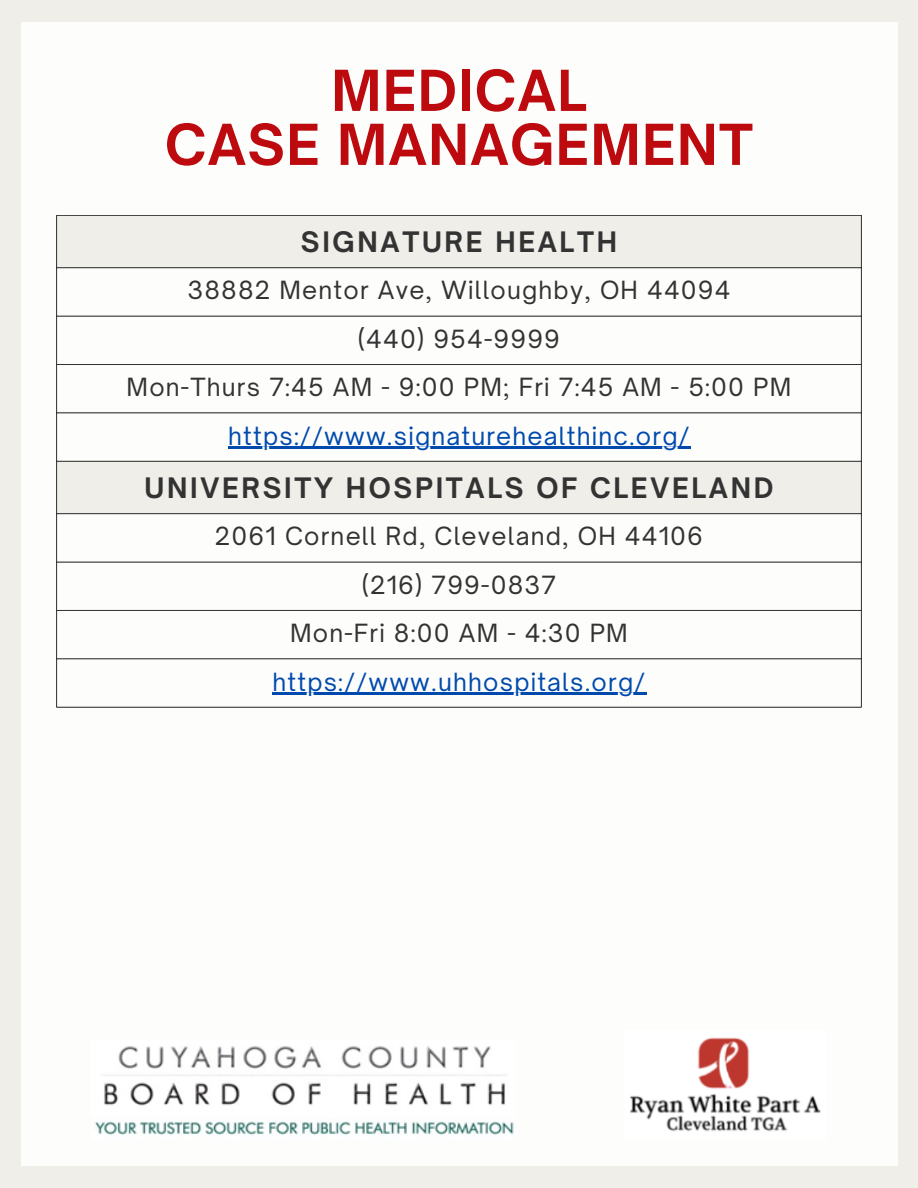
<style>
.page{position:relative;width:918px;height:1188px;background:#efeee9}
.page>*{position:absolute;margin:0;border:0;box-sizing:border-box;transform-origin:0 0}
.t1{font:700 54px/54px "Open Sauce One";letter-spacing:.025em;color:#bc0a0f;text-align:center}
.t2{font:700 27px "Open Sauce One";letter-spacing:.1em;color:#333}
.t3{font:24px/48.4px "Open Sauce One";letter-spacing:.05em;color:#333;text-align:center}
.t4{font:24px "Open Sauce One";letter-spacing:.05em;color:#004aad}
</style>
<div class="page">
<div style="left:21px;top:22px;width:876px;height:1144px;background:#fff"></div>
<svg style="left:57px;top:216px;width:804px;height:297px"></svg>
<hr style="left:228px;top:447px;width:463px;height:2px;background:#004aad">
<hr style="left:273px;top:693px;width:374px;height:2px;background:#004aad">
<hr style="left:56px;top:216px;width:1px;height:491px;background:#333">
<hr style="left:861px;top:216px;width:1px;height:491px;background:#333">
<hr style="left:56px;top:215px;width:806px;height:1px;background:#333">
<hr style="left:56px;top:267px;width:806px;height:1px;background:#333">
<hr style="left:56px;top:316px;width:806px;height:1px;background:#333">
<hr style="left:56px;top:364px;width:806px;height:1px;background:#333">
<hr style="left:56px;top:413px;width:806px;height:1px;background:#333">
<hr style="left:56px;top:461px;width:806px;height:1px;background:#333">
<hr style="left:56px;top:513px;width:806px;height:1px;background:#333">
<hr style="left:56px;top:562px;width:806px;height:1px;background:#333">
<hr style="left:56px;top:610px;width:806px;height:1px;background:#333">
<hr style="left:56px;top:659px;width:806px;height:1px;background:#333">
<hr style="left:56px;top:707px;width:806px;height:1px;background:#333">
<img style="left:95px;top:1046px;width:419px;height:89px">
<img style="left:630px;top:1037px;width:191px;height:94px">
<h1 class="t1" style="left:165px;top:63px;width:590px">MEDICAL<br>CASE MANAGEMENT</h1>
<p class="t2" style="left:301px;top:225px;width:318px">SIGNATURE HEALTH</p>
<p class="t3" style="left:127px;top:266px;width:666px">38882 Mentor Ave, Willoughby, OH 44094<br>(440) 954-9999<br>Mon-Thurs 7:45 AM - 9:00 PM; Fri 7:45 AM - 5:00 PM</p>
<p class="t4" style="left:228px;top:421px;width:463px">https://www.signaturehealthinc.org/</p>
<p class="t2" style="left:144px;top:471px;width:631px">UNIVERSITY HOSPITALS OF CLEVELAND</p>
<p class="t3" style="left:215px;top:512px;width:490px">2061 Cornell Rd, Cleveland, OH 44106 (216) 799-0837<br>Mon-Fri 8:00 AM - 4:30 PM</p>
<p class="t4" style="left:273px;top:667px;width:374px">https://www.uhhospitals.org/</p>
</div>
